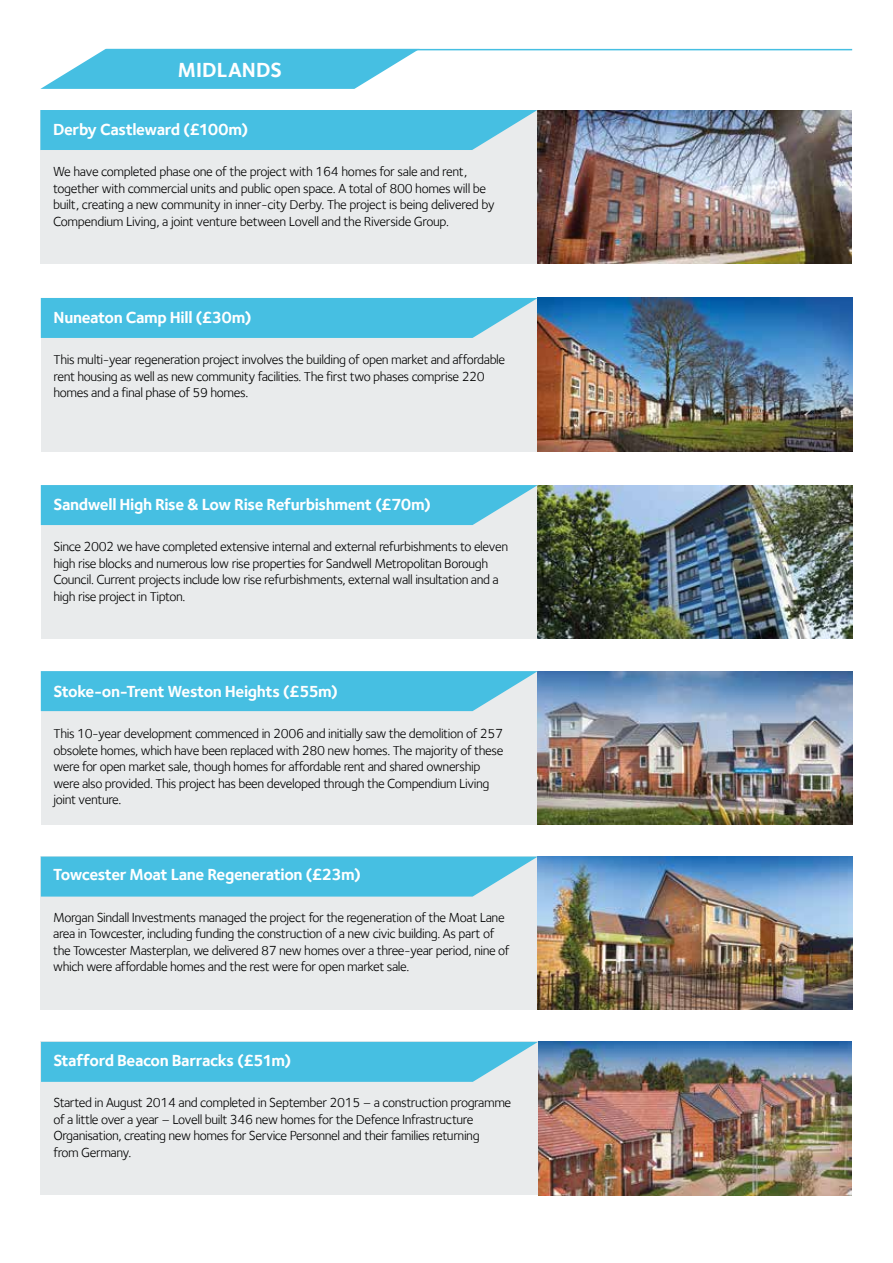
<style>
.page{position:relative;width:893px;height:1263px;background:#fff}
.page>*{position:absolute;margin:0;border:0;box-sizing:border-box;transform-origin:0 0}
.t1{font:700 21px "Foundry Sterling";letter-spacing:.005em;color:#fff}
.t2{font:700 16.5px "Foundry Sterling";letter-spacing:-.025em;color:#fff}
.t3{font:13.5px/16.5px "Foundry Sterling";letter-spacing:-.03em;color:#000}
</style>
<div class="page">
<div style="left:41px;top:298px;width:811px;height:153px;background:#e9ebec"></div>
<img style="left:538px;top:298px;width:314px;height:153px">
<svg style="left:40px;top:298px;width:498px;height:40px;background:#51c2e2"></svg>
<div style="left:41px;top:671px;width:811px;height:154px;background:#e9ebec"></div>
<img style="left:538px;top:671px;width:314px;height:154px">
<svg style="left:40px;top:671px;width:498px;height:40px;background:#51c2e2"></svg>
<div style="left:40px;top:856px;width:812px;height:154px;background:#e9ebec"></div>
<img style="left:538px;top:856px;width:314px;height:154px">
<svg style="left:40px;top:856px;width:498px;height:40px;background:#53c2e2"></svg>
<svg style="left:40px;top:49px;width:380px;height:40px"></svg>
<hr style="left:106px;top:49px;width:746px;height:1px;background:#46bfe2">
<div style="left:41px;top:1042px;width:811px;height:153px;background:#e9ebec"></div>
<img style="left:538px;top:1042px;width:314px;height:153px">
<svg style="left:40px;top:1042px;width:498px;height:40px;background:#51c2e2"></svg>
<div style="left:40px;top:110px;width:812px;height:153px;background:#e9ebec"></div>
<img style="left:537px;top:110px;width:315px;height:153px">
<div style="left:40px;top:110px;width:497px;height:40px;background:#46bfe2"></div>
<div style="left:41px;top:485px;width:811px;height:153px;background:#e9ebec"></div>
<img style="left:538px;top:485px;width:314px;height:153px">
<svg style="left:40px;top:485px;width:498px;height:40px;background:#51c2e2"></svg>
<h1 class="t1" style="left:178px;top:57px;width:106px">MIDLANDS</h1>
<p class="t2" style="left:53px;top:119px;width:197px">Derby Castleward (£100m)</p>
<p class="t3" style="left:53px;top:163px;width:443px">We have completed phase one of the project with 164 homes for sale and rent, together with commercial units and public open space. A total of 800 homes will be built, creating a new community in inner-city Derby. The project is being delivered by Compendium Living, a joint venture between Lovell and the Riverside Group.</p>
<p class="t2" style="left:54px;top:307px;width:200px">Nuneaton Camp Hill (£30m)</p>
<p class="t3" style="left:54px;top:351px;width:453px">This multi-year regeneration project involves the building of open market and affordable rent housing as well as new community facilities. The first two phases comprise 220 homes and a final phase of 59 homes.</p>
<p class="t2" style="left:54px;top:494px;width:379px">Sandwell High Rise &amp; Low Rise Refurbishment (£70m)</p>
<p class="t3" style="left:54px;top:538px;width:456px">Since 2002 we have completed extensive internal and external refurbishments to eleven high rise blocks and numerous low rise properties for Sandwell Metropolitan Borough Council. Current projects include low rise refurbishments, external wall insultation and a high rise project in Tipton.</p>
<p class="t2" style="left:54px;top:681px;width:286px">Stoke-on-Trent Weston Heights (£55m)</p>
<p class="t3" style="left:54px;top:725px;width:451px">This 10-year development commenced in 2006 and initially saw the demolition of 257 obsolete homes, which have been replaced with 280 new homes. The majority of these were for open market sale, though homes for affordable rent and shared ownership were also provided. This project has been developed through the Compendium Living joint venture.</p>
<p class="t2" style="left:53px;top:865px;width:309px">Towcester Moat Lane Regeneration (£23m)</p>
<p class="t3" style="left:53px;top:909px;width:458px">Morgan Sindall Investments managed the project for the regeneration of the Moat Lane area in Towcester, including funding the construction of a new civic building. As part of the Towcester Masterplan, we delivered 87 new homes over a three-year period, nine of which were affordable homes and the rest were for open market sale.</p>
<p class="t2" style="left:53px;top:1050px;width:240px">Stafford Beacon Barracks (£51m)</p>
<p class="t3" style="left:53px;top:1094px;width:459px">Started in August 2014 and completed in September 2015 – a construction programme of a little over a year – Lovell built 346 new homes for the Defence Infrastructure Organisation, creating new homes for Service Personnel and their families returning<br>from Germany.</p>
</div>
